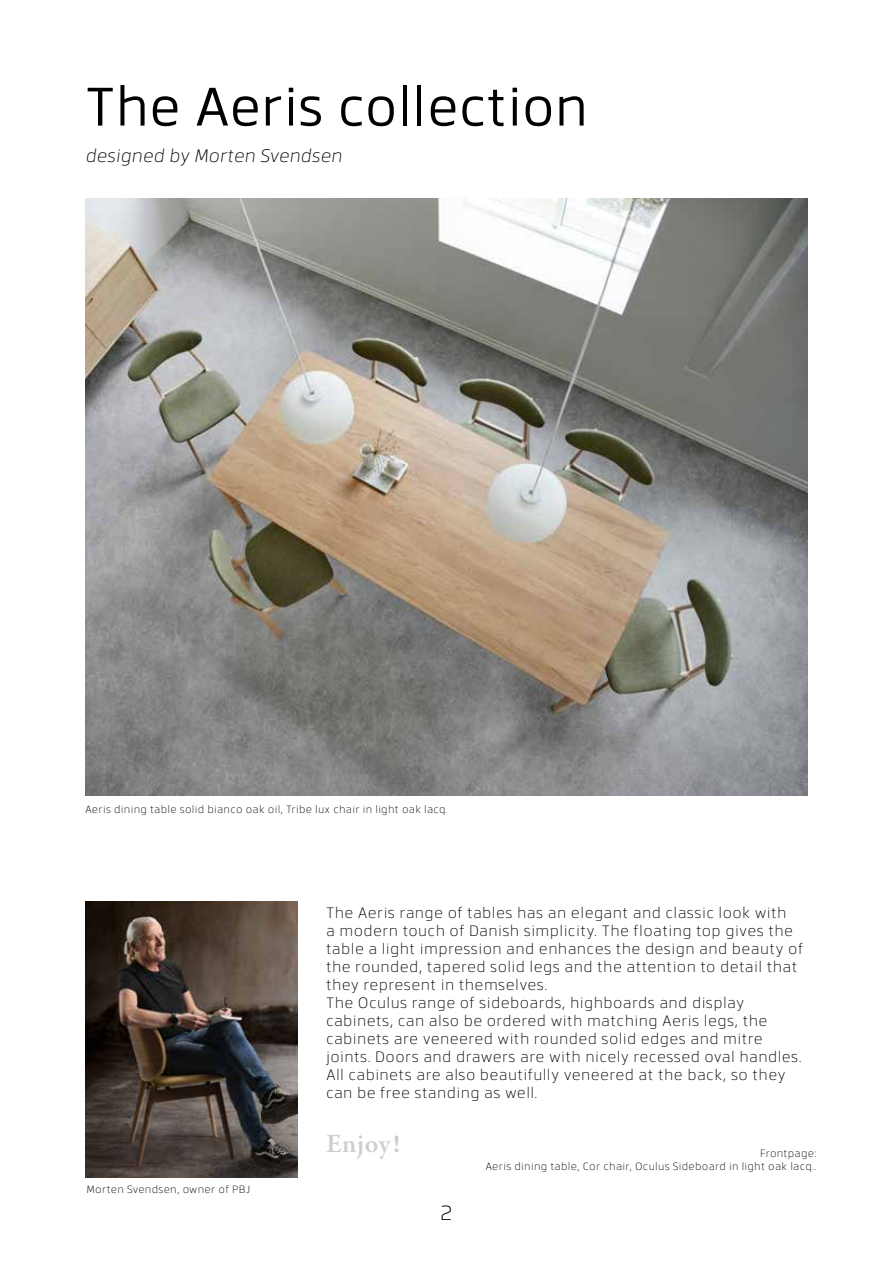
<style>
.page{position:relative;width:893px;height:1263px;background:#fff}
.page>*{position:absolute;margin:0;border:0;box-sizing:border-box;transform-origin:0 0}
.t1{font:54px "Facto";color:#000}
.t2{font:600 27px "Garamond Premr Pro";letter-spacing:.02em;color:#cbd0cd}
.t3{font:300 21px "Facto";color:#000}
.t4{font:italic 300 18px "Facto";color:#000}
.t5{font:300 15px/18px "Facto";letter-spacing:.025em;color:#000}
.t6{font:300 10.5px/12.6px "Facto";letter-spacing:.025em;color:#000;text-align:right}
</style>
<div class="page">
<img style="left:85px;top:198px;width:723px;height:597px">
<img style="left:85px;top:901px;width:213px;height:277px">
<h1 class="t1" style="left:85px;top:67px;width:505px">The Aeris collection</h1>
<p class="t4" style="left:85px;top:142px;width:258px">designed by Morten Svendsen</p>
<p class="t6" style="left:85px;top:803px;width:364px">Aeris dining table solid bianco oak oil, Tribe lux chair in light oak lacq.</p>
<p class="t6" style="left:87px;top:1182px;width:165px">Morten Svendsen, owner of PBJ</p>
<p class="t5" style="left:326px;top:903px;width:479px">The Aeris range of tables has an elegant and classic look with<br>a modern touch of Danish simplicity. The floating top gives the table a light impression and enhances the design and beauty of the rounded, tapered solid legs and the attention to detail that they represent in themselves.<br>The Oculus range of sideboards, highboards and display cabinets, can also be ordered with matching Aeris legs, the cabinets are veneered with rounded solid edges and mitre joints. Doors and drawers are with nicely recessed oval handles.<br>All cabinets are also beautifully veneered at the back, so they can be free standing as well.</p>
<h2 class="t2" style="left:326px;top:1127px;width:76px">Enjoy!</h2>
<p class="t6" style="left:485px;top:1147px;width:333px">Frontpage:<br>Aeris dining table, Cor chair, Oculus Sideboard in light oak lacq..</p>
<h3 class="t3" style="left:441px;top:1198px;width:13px">2</h3>
</div>
